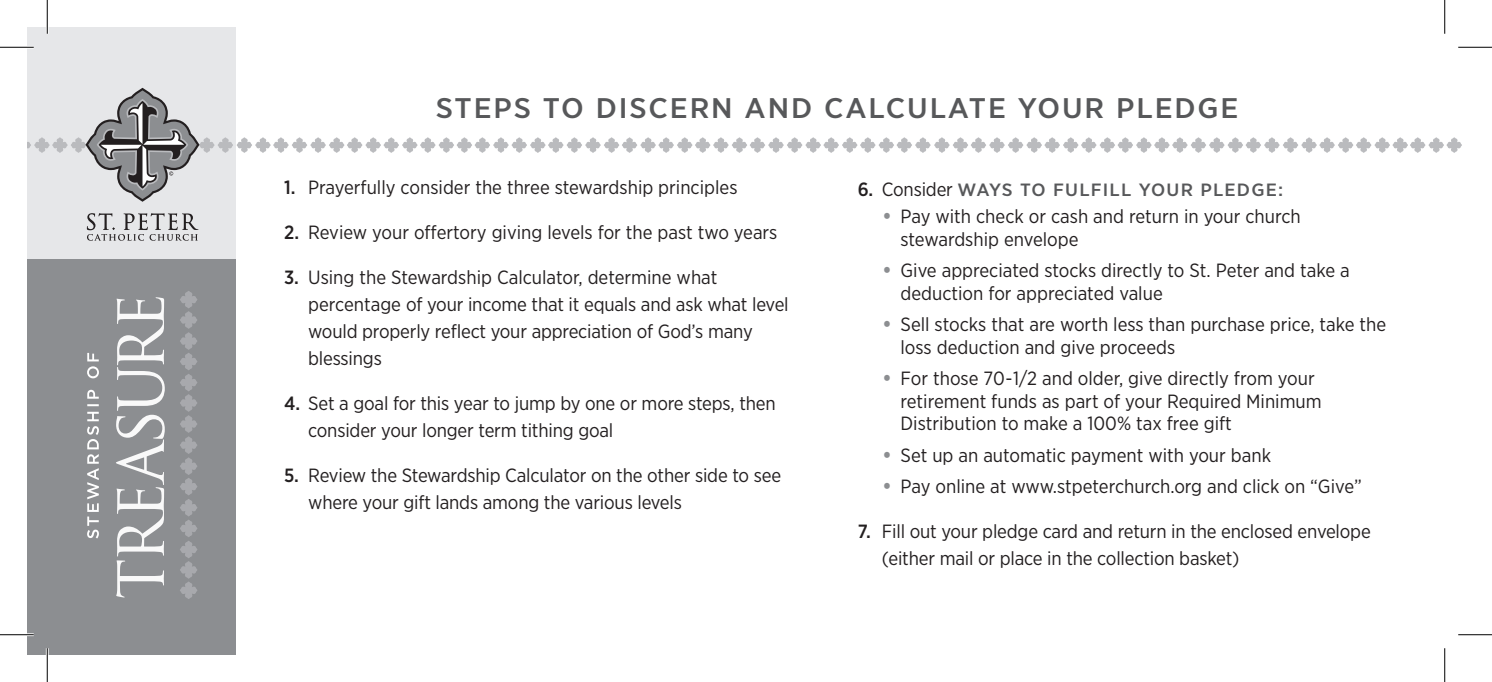
<style>
.page{position:relative;width:1492px;height:682px;background:#fff}
.page>*{position:absolute;margin:0;border:0;box-sizing:border-box;transform-origin:0 0}
.t1{font:72.9px "Trajan Pro";letter-spacing:-.06em;color:#fff;scale:.91 1}
.t2{font:500 28.35px "Gotham Narrow";letter-spacing:.06em;color:#57585a;scale:1.11 1}
.t3{font:19.12px/27px "Gotham Narrow";letter-spacing:-.01em;color:#231f20}
.t4{font:500 17.78px "Gotham Narrow";letter-spacing:.06em;color:#57585a;scale:1.11 1}
.s1{font-weight:500}
.s2{font-size:19.12px;color:#231f20}
.s3{font-weight:400;font-size:19.12px;color:#231f20}
.s4{font-weight:700;font-size:20.25px;color:#8c8e91}
</style>
<div class="page">
<div style="left:27px;top:27px;width:209px;height:628px;background:#e6e7e9"></div>
<div style="left:27px;top:260px;width:209px;height:395px;background:#8c8e91"></div>
<svg style="left:87px;top:353px;width:12px;height:185px"></svg>
<svg style="left:180px;top:291px;width:17px;height:308px"></svg>
<svg style="left:87px;top:213px;width:111px;height:28px"></svg>
<svg style="left:27px;top:88px;width:1435px;height:114px"></svg>
<hr style="left:0;top:46px;width:34px;height:3px;background:#fff">
<hr style="left:0;top:633px;width:34px;height:3px;background:#fff">
<hr style="left:46px;top:0;width:3px;height:34px;background:#fff">
<hr style="left:46px;top:648px;width:3px;height:34px;background:#fff">
<hr style="left:0;top:47px;width:34px;height:1px;background:#000">
<hr style="left:1458px;top:47px;width:34px;height:1px;background:#000">
<hr style="left:0;top:634px;width:34px;height:1px;background:#000">
<hr style="left:1458px;top:634px;width:34px;height:1px;background:#000">
<hr style="left:47px;top:0;width:1px;height:34px;background:#000">
<hr style="left:47px;top:648px;width:1px;height:34px;background:#000">
<hr style="left:1444px;top:0;width:1px;height:34px;background:#000">
<hr style="left:1444px;top:648px;width:1px;height:34px;background:#000">
<h1 class="t1" style="left:91px;top:599px;width:338px;rotate:-90deg">treasure</h1>
<h2 class="t2" style="left:436px;top:90px;width:724px">STEPS TO DISCERN AND CALCULATE YOUR PLEDGE</h2>
<p class="t3" style="left:284px;top:173px;width:455px"><span class="s1">1.</span> Prayerfully consider the three stewardship principles</p>
<p class="t3" style="left:284px;top:218px;width:495px"><span class="s1">2.</span> Review your offertory giving levels for the past two years</p>
<p class="t3" style="left:308px;top:263px;width:482px;text-indent:-24px"><span class="s1">3.</span> Using the Stewardship Calculator, determine what percentage of your income that it equals and ask what level would properly reflect your appreciation of God’s many blessings</p>
<p class="t3" style="left:308px;top:389px;width:469px;text-indent:-24px"><span class="s1">4.</span> Set a goal for this year to jump by one or more steps, then consider your longer term tithing goal</p>
<p class="t3" style="left:308px;top:461px;width:474px;text-indent:-24px"><span class="s1">5.</span> Review the Stewardship Calculator on the other side to see where your gift lands among the various levels</p>
<p class="t4" style="left:858px;top:179px;width:385px"><span class="s2">6.</span> <span class="s3">Consider</span> WAYS TO FULFILL YOUR PLEDGE:</p>
<p class="t3" style="left:900px;top:205px;width:402px;line-height:22.5px;text-indent:-18px"><span class="s4">•</span> Pay with check or cash and return in your church stewardship envelope</p>
<p class="t3" style="left:900px;top:259px;width:451px;line-height:22.5px;text-indent:-18px"><span class="s4">•</span> Give appreciated stocks directly to St. Peter and take a deduction for appreciated value</p>
<p class="t3" style="left:900px;top:313px;width:487px;line-height:22.5px;text-indent:-18px"><span class="s4">•</span> Sell stocks that are worth less than purchase price, take the loss deduction and give proceeds</p>
<p class="t3" style="left:900px;top:367px;width:423px;line-height:22.5px;text-indent:-18px"><span class="s4">•</span> For those 70-1/2 and older, give directly from your retirement funds as part of your Required Minimum<br>Distribution to make a 100% tax free gift</p>
<p class="t3" style="left:882px;top:441px;width:390px"><span class="s4">•</span> Set up an automatic payment with your bank</p>
<p class="t3" style="left:882px;top:473px;width:481px"><span class="s4">•</span> Pay online at www.stpeterchurch.org and click on “Give”</p>
<p class="t3" style="left:882px;top:518px;width:490px;text-indent:-24px"><span class="s1">7.</span> Fill out your pledge card and return in the enclosed envelope (either mail or place in the collection basket)</p>
</div>
